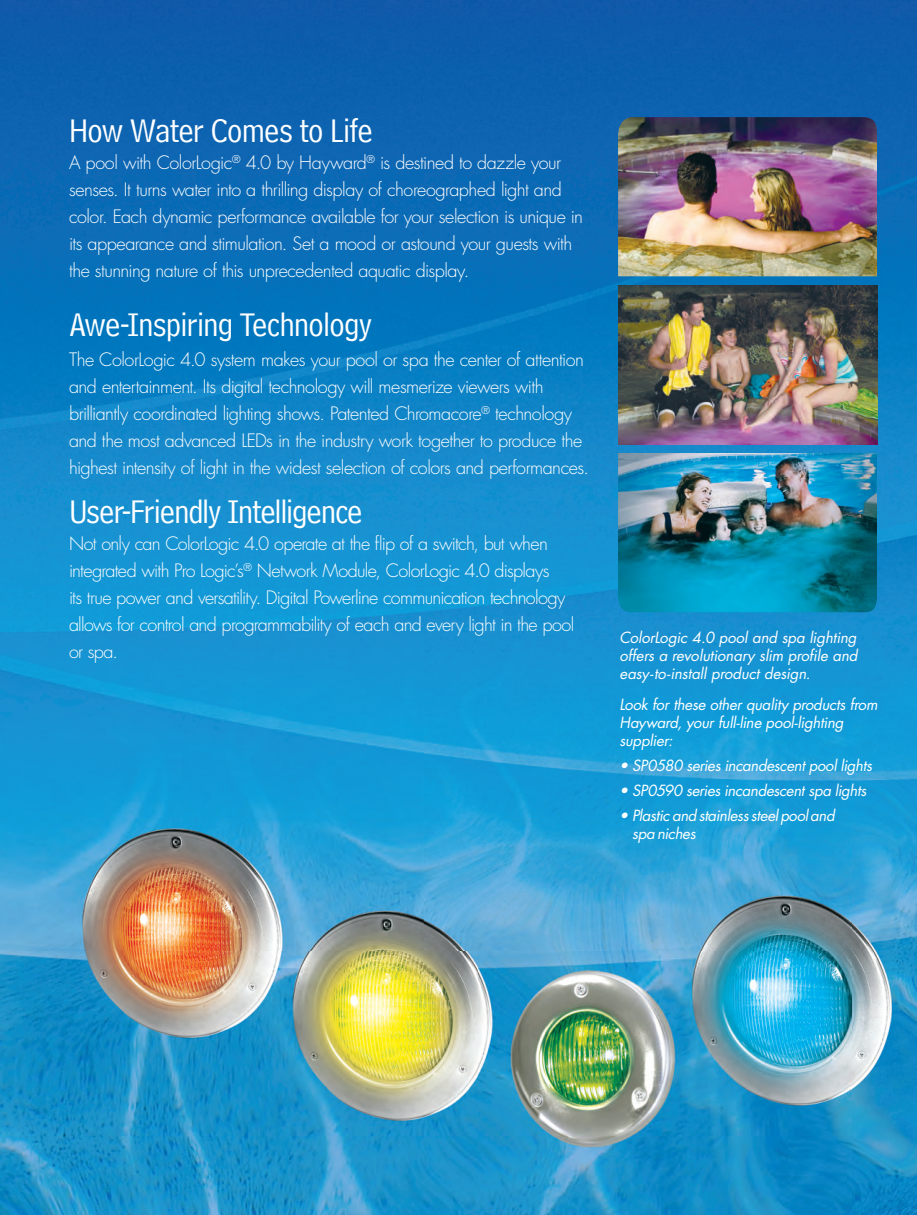
<style>
.page{position:relative;width:917px;height:1215px;background:#fff}
.page>*{position:absolute;margin:0;border:0;box-sizing:border-box;transform-origin:0 0}
.t1{font:34.5px "Bell Centennial Std Address";letter-spacing:-.03em;color:#fff}
.t2{font:300 18px/27px "Futura Std";letter-spacing:-.03em;color:#fff}
.t3{font:italic 15px/18px "Futura Std";letter-spacing:-.02em;color:#fff}
</style>
<div class="page">
<img style="left:0;top:0;width:917px;height:1214px">
<img style="left:618px;top:117px;width:259px;height:159px">
<img style="left:618px;top:285px;width:259px;height:159px">
<img style="left:618px;top:453px;width:259px;height:159px">
<h1 class="t1" style="left:69px;top:118px;width:305px">How Water Comes to Life</h1>
<p class="t2" style="left:69px;top:150px;width:515px">A pool with ColorLogic<sup>®</sup> 4.0 by Hayward<sup>®</sup> is destined to dazzle your senses. It turns water into a thrilling display of choreographed light and color. Each dynamic performance available for your selection is unique in its appearance and stimulation. Set a mood or astound your guests with the stunning nature of this unprecedented aquatic display.</p>
<h1 class="t1" style="left:69px;top:312px;width:305px">Awe-Inspiring Technology</h1>
<p class="t2" style="left:69px;top:347px;width:521px">The ColorLogic 4.0 system makes your pool or spa the center of attention and entertainment. Its digital technology will mesmerize viewers with brilliantly coordinated lighting shows. Patented Chromacore<sup>®</sup> technology and the most advanced LEDs in the industry work together to produce the highest intensity of light in the widest selection of colors and performances.</p>
<h1 class="t1" style="left:69px;top:499px;width:295px">User-Friendly Intelligence</h1>
<p class="t2" style="left:69px;top:531px;width:507px">Not only can ColorLogic 4.0 operate at the flip of a switch, but when integrated with Pro Logic’s<sup>®</sup> Network Module, ColorLogic 4.0 displays<br>its true power and versatility. Digital Powerline communication technology allows for control and programmability of each and every light in the pool or spa.</p>
<p class="t3" style="left:619px;top:629px;width:239px;text-align:justify">ColorLogic 4.0 pool and spa lighting offers a revolutionary slim profile and easy-to-install product design.</p>
<p class="t3" style="left:619px;top:697px;width:260px">Look for these other quality products from<br>Hayward, your full-line pool-lighting supplier:</p>
<p class="t3" style="left:619px;top:757px;width:254px">• SP0580 series incandescent pool lights</p>
<p class="t3" style="left:619px;top:782px;width:248px">• SP0590 series incandescent spa lights</p>
<p class="t3" style="left:632px;top:807px;width:204px;text-indent:-13px">• Plastic and stainless steel pool and spa niches</p>
</div>
